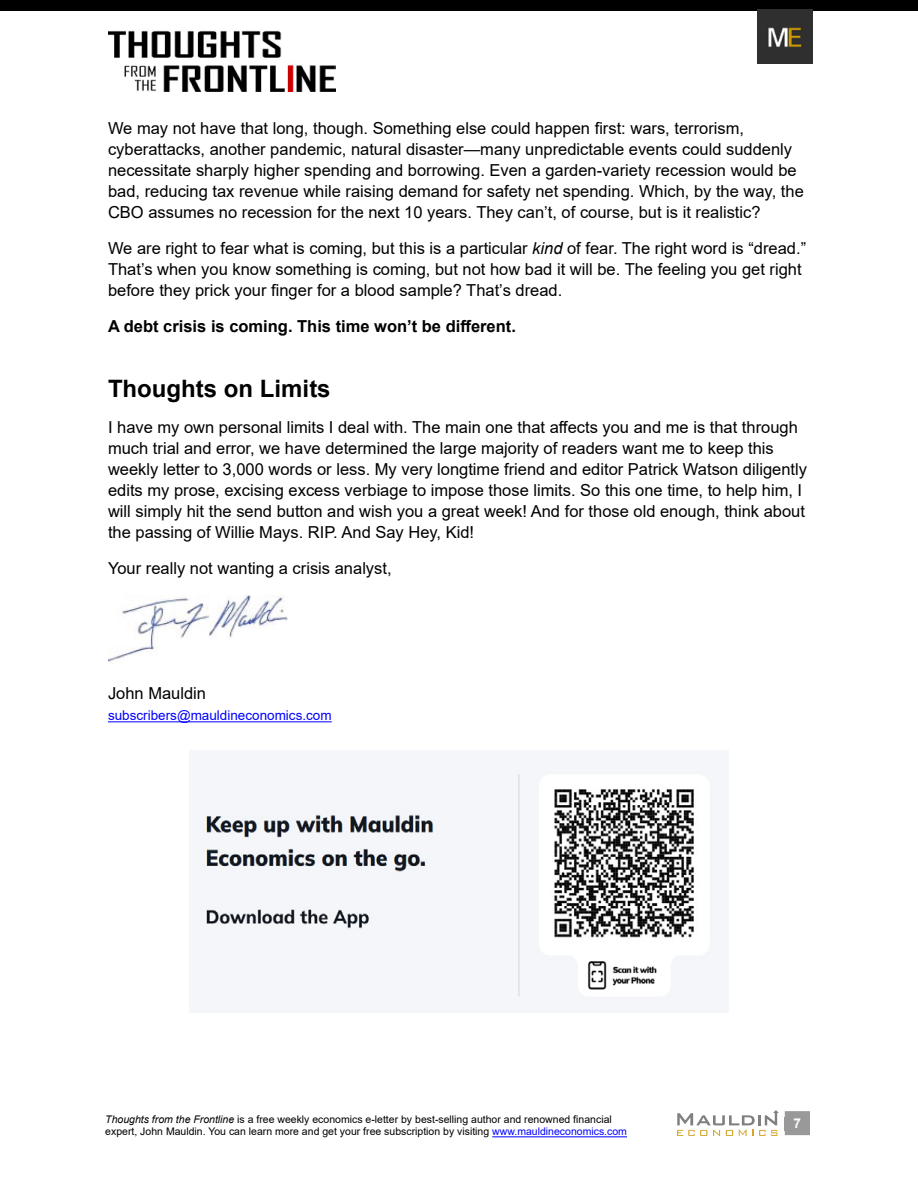
<style>
.page{position:relative;width:918px;height:1188px;background:#fff}
.page>*{position:absolute;margin:0;border:0;box-sizing:border-box;transform-origin:0 0}
.t1{font:700 24px "Arial";color:#000}
.t2{font:16.5px/21px "Arial";color:#000}
.t3{font:700 16.5px "Arial";color:#000}
.t4{font:13.5px "Arial";color:#00f}
.t5{font:700 13.5px "Arial";color:#fff}
.t6{font:10.5px/12.6px "Arial";color:#000}
.s1{font-style:italic}
.s2{color:#00f}
</style>
<div class="page">
<div style="left:785px;top:1111px;width:25px;height:24px;background:#999"></div>
<hr style="left:492px;top:1136px;width:135px;height:1px;background:#00f">
<img style="left:108px;top:30px;width:228px;height:62px">
<div style="left:0;top:0;width:918px;height:11px;background:#000"></div>
<img style="left:758px;top:9px;width:55px;height:55px">
<svg style="left:677px;top:1110px;width:102px;height:26px"></svg>
<hr style="left:108px;top:721px;width:224px;height:1px;background:#00f">
<img style="left:108px;top:596px;width:180px;height:68px">
<img style="left:200px;top:772px;width:512px;height:227px">
<p class="t2" style="left:108px;top:118px;width:697px">We may not have that long, though. Something else could happen first: wars, terrorism, cyberattacks, another pandemic, natural disaster—many unpredictable events could suddenly necessitate sharply higher spending and borrowing. Even a garden-variety recession would be bad, reducing tax revenue while raising demand for safety net spending. Which, by the way, the CBO assumes no recession for the next 10 years. They can’t, of course, but is it realistic?</p>
<p class="t2" style="left:108px;top:238px;width:700px">We are right to fear what is coming, but this is a particular <span class="s1">kind</span> of fear. The right word is “dread.”<br>That’s when you know something is coming, but not how bad it will be. The feeling you get right before they prick your finger for a blood sample? That’s dread.</p>
<p class="t3" style="left:108px;top:315px;width:409px">A debt crisis is coming. This time won’t be different.</p>
<h1 class="t1" style="left:108px;top:372px;width:224px">Thoughts on Limits</h1>
<p class="t2" style="left:108px;top:417px;width:701px">I have my own personal limits I deal with. The main one that affects you and me is that through much trial and error, we have determined the large majority of readers want me to keep this weekly letter to 3,000 words or less. My very longtime friend and editor Patrick Watson diligently edits my prose, excising excess verbiage to impose those limits. So this one time, to help him, I will simply hit the send button and wish you a great week! And for those old enough, think about the passing of Willie Mays. RIP. And Say Hey, Kid!</p>
<p class="t2" style="left:108px;top:558px;width:285px">Your really not wanting a crisis analyst,</p>
<p class="t2" style="left:108px;top:683px;width:100px">John Mauldin</p>
<p class="t4" style="left:108px;top:706px;width:225px">subscribers@mauldineconomics.com</p>
<p class="t6" style="left:105px;top:1113px;width:523px"><span class="s1">Thoughts from the Frontline</span> is a free weekly economics e-letter by best-selling author and renowned financial expert, John Mauldin. You can learn more and get your free subscription by visiting <span class="s2">www.mauldineconomics.com</span></p>
<p class="t5" style="left:794px;top:1113px;width:9px">7</p>
</div>
